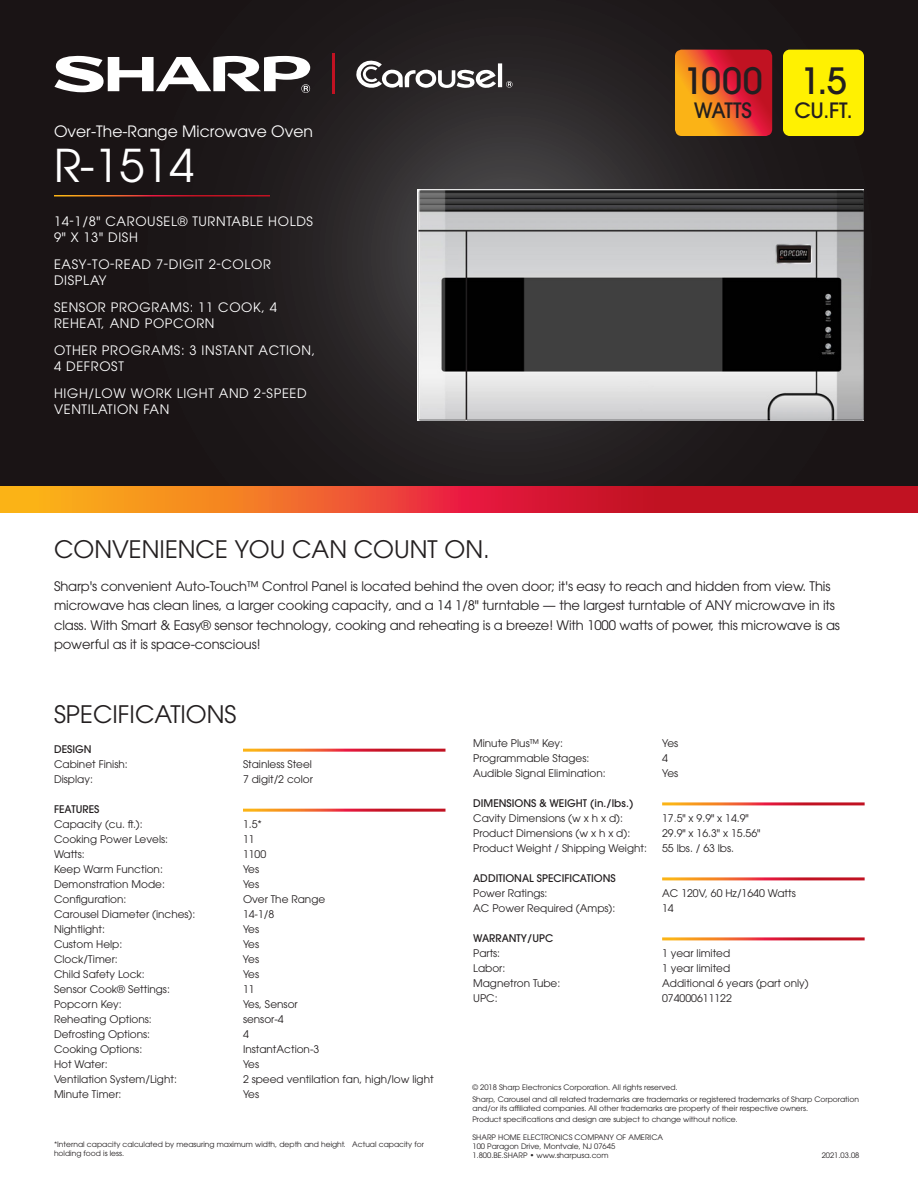
<style>
.page{position:relative;width:918px;height:1188px;background:#fff}
.page>*{position:absolute;margin:0;border:0;box-sizing:border-box;transform-origin:0 0}
.t1{font:45px "ITC Avant Garde Std";color:#fff}
.t2{font:500 36px "ITC Avant Garde Std";color:#231f20}
.Headline{font:24px "ITC Avant Garde Std";color:#231f20}
.t3{font:500 21px "ITC Avant Garde Std";letter-spacing:-.015em;color:#231f20}
.t4{font:15.6px "ITC Avant Garde Std";color:#fff}
.overview_text{font:13.2px/19.5px "ITC Avant Garde Std";letter-spacing:-.01em;color:#231f20}
.t5{font:12.9px/15.9px "ITC Avant Garde Std";letter-spacing:.05em;color:#fff}
.spec_name-value_pair{font:10.5px "ITC Avant Garde Std";color:#231f20}
.microwave_text{font:10.5px "ITC Avant Garde Std";color:#231f20}
.cooking_category_tit{font:500 10.5px "ITC Avant Garde Std";color:#231f20}
.chart_text{font:10.5px "ITC Avant Garde Std";color:#231f20}
.copyright_text{font:7.5px/9px "ITC Avant Garde Std";color:#231f20}
</style>
<div class="page">
<svg style="left:0;top:0;width:918px;height:486px;background:#211c1d"></svg>
<svg style="left:675px;top:50px;width:97px;height:86px;background:#e55926"></svg>
<div style="left:783px;top:50px;width:81px;height:86px;background:#fff101;border-radius:7px"></div>
<img style="left:417px;top:189px;width:447px;height:231px">
<svg style="left:54px;top:56px;width:256px;height:37px"></svg>
<hr style="left:333px;top:54px;width:1px;height:40px;background:#c11222">
<svg style="left:355px;top:60px;width:158px;height:29px"></svg>
<svg style="left:0;top:486px;width:918px;height:27px;background:#de4727"></svg>
<hr style="left:54px;top:195px;width:216px;height:1px;background:#fff">
<p class="t4" style="left:54px;top:121px;width:261px">Over-The-Range Microwave Oven</p>
<p class="t1" style="left:54px;top:137px;width:142px">R-1514</p>
<p class="t5" style="left:54px;top:213px;width:261px">14-1/8" CAROUSEL® TURNTABLE HOLDS<br>9" X 13" DISH</p>
<p class="t5" style="left:54px;top:256px;width:218px">EASY-TO-READ 7-DIGIT 2-COLOR<br>DISPLAY</p>
<p class="t5" style="left:54px;top:299px;width:225px">SENSOR PROGRAMS: 11 COOK, 4<br>REHEAT, AND POPCORN</p>
<p class="t5" style="left:54px;top:342px;width:263px">OTHER PROGRAMS: 3 INSTANT ACTION,<br>4 DEFROST</p>
<p class="t5" style="left:54px;top:385px;width:254px">HIGH/LOW WORK LIGHT AND 2-SPEED<br>VENTILATION FAN</p>
<p class="t2" style="left:683px;top:58px;width:81px">1000</p>
<p class="t3" style="left:694px;top:97px;width:60px">WATTS</p>
<p class="t2" style="left:800px;top:58px;width:48px">1.5</p>
<p class="t3" style="left:794px;top:97px;width:60px">CU.FT.</p>
<p class="Headline" style="left:54px;top:534px;width:437px">CONVENIENCE YOU CAN COUNT ON.</p>
<p class="overview_text" style="left:54px;top:576px;width:787px">Sharp's convenient Auto-Touch™ Control Panel is located behind the oven door; it's easy to reach and hidden from view. This microwave has clean lines, a larger cooking capacity, and a 14 1/8" turntable — the largest turntable of ANY microwave in its class. With Smart &amp; Easy® sensor technology, cooking and reheating is a breeze! With 1000 watts of power, this microwave is as powerful as it is space-conscious!</p>
<p class="Headline" style="left:54px;top:699px;width:184px">SPECIFICATIONS</p>
<p class="cooking_category_tit" style="left:54px;top:742px;width:39px">DESIGN</p>
<p class="microwave_text" style="left:54px;top:758px;width:75px">Cabinet Finish:</p>
<p class="microwave_text" style="left:243px;top:758px;width:70px">Stainless Steel</p>
<p class="microwave_text" style="left:54px;top:773px;width:40px">Display:</p>
<p class="microwave_text" style="left:243px;top:773px;width:71px">7 digit/2 color</p>
<p class="cooking_category_tit" style="left:54px;top:802px;width:47px">FEATURES</p>
<p class="spec_name-value_pair" style="left:54px;top:818px;width:90px">Capacity (cu. ft.):</p>
<p class="spec_name-value_pair" style="left:243px;top:818px;width:21px">1.5*</p>
<p class="spec_name-value_pair" style="left:54px;top:833px;width:116px">Cooking Power Levels:</p>
<p class="spec_name-value_pair" style="left:243px;top:833px;width:13px">11</p>
<p class="spec_name-value_pair" style="left:54px;top:848px;width:32px">Watts:</p>
<p class="spec_name-value_pair" style="left:243px;top:848px;width:25px">1100</p>
<p class="spec_name-value_pair" style="left:54px;top:863px;width:110px">Keep Warm Function:</p>
<p class="spec_name-value_pair" style="left:243px;top:863px;width:18px">Yes</p>
<p class="spec_name-value_pair" style="left:54px;top:878px;width:112px">Demonstration Mode:</p>
<p class="spec_name-value_pair" style="left:243px;top:878px;width:18px">Yes</p>
<p class="spec_name-value_pair" style="left:54px;top:893px;width:74px">Configuration:</p>
<p class="spec_name-value_pair" style="left:243px;top:893px;width:84px">Over The Range</p>
<p class="spec_name-value_pair" style="left:54px;top:908px;width:143px">Carousel Diameter (inches):</p>
<p class="spec_name-value_pair" style="left:243px;top:908px;width:33px">14-1/8</p>
<p class="spec_name-value_pair" style="left:54px;top:923px;width:53px">Nightlight:</p>
<p class="spec_name-value_pair" style="left:243px;top:923px;width:18px">Yes</p>
<p class="spec_name-value_pair" style="left:54px;top:938px;width:70px">Custom Help:</p>
<p class="spec_name-value_pair" style="left:243px;top:938px;width:18px">Yes</p>
<p class="spec_name-value_pair" style="left:54px;top:953px;width:65px">Clock/Timer:</p>
<p class="spec_name-value_pair" style="left:243px;top:953px;width:18px">Yes</p>
<p class="spec_name-value_pair" style="left:54px;top:968px;width:92px">Child Safety Lock:</p>
<p class="spec_name-value_pair" style="left:243px;top:968px;width:18px">Yes</p>
<p class="spec_name-value_pair" style="left:54px;top:983px;width:117px">Sensor Cook® Settings:</p>
<p class="spec_name-value_pair" style="left:243px;top:983px;width:13px">11</p>
<p class="spec_name-value_pair" style="left:54px;top:998px;width:69px">Popcorn Key:</p>
<p class="spec_name-value_pair" style="left:243px;top:998px;width:56px">Yes, Sensor</p>
<p class="spec_name-value_pair" style="left:54px;top:1013px;width:99px">Reheating Options:</p>
<p class="spec_name-value_pair" style="left:243px;top:1013px;width:42px">sensor-4</p>
<p class="spec_name-value_pair" style="left:54px;top:1028px;width:98px">Defrosting Options:</p>
<p class="spec_name-value_pair" style="left:243px;top:1028px;width:7px">4</p>
<p class="spec_name-value_pair" style="left:54px;top:1043px;width:90px">Cooking Options:</p>
<p class="spec_name-value_pair" style="left:243px;top:1043px;width:78px">InstantAction-3</p>
<p class="spec_name-value_pair" style="left:54px;top:1058px;width:55px">Hot Water:</p>
<p class="spec_name-value_pair" style="left:243px;top:1058px;width:18px">Yes</p>
<p class="spec_name-value_pair" style="left:54px;top:1073px;width:124px">Ventilation System/Light:</p>
<p class="spec_name-value_pair" style="left:243px;top:1073px;width:192px">2 speed ventilation fan, high/low light</p>
<p class="spec_name-value_pair" style="left:54px;top:1088px;width:69px">Minute Timer:</p>
<p class="spec_name-value_pair" style="left:243px;top:1088px;width:18px">Yes</p>
<p class="copyright_text" style="left:54px;top:1140px;width:371px">*Internal capacity calculated by measuring maximum width, depth and height. Actual capacity for holding food is less.</p>
<p class="spec_name-value_pair" style="left:473px;top:736px;width:92px">Minute Plus™ Key:</p>
<p class="spec_name-value_pair" style="left:662px;top:736px;width:18px">Yes</p>
<p class="spec_name-value_pair" style="left:473px;top:751px;width:118px">Programmable Stages:</p>
<p class="spec_name-value_pair" style="left:662px;top:751px;width:7px">4</p>
<p class="spec_name-value_pair" style="left:473px;top:766px;width:134px">Audible Signal Elimination:</p>
<p class="spec_name-value_pair" style="left:662px;top:766px;width:18px">Yes</p>
<p class="cooking_category_tit" style="left:473px;top:796px;width:162px">DIMENSIONS &amp; WEIGHT (in./lbs.)</p>
<p class="microwave_text" style="left:473px;top:811px;width:151px">Cavity Dimensions (w x h x d):</p>
<p class="microwave_text" style="left:662px;top:811px;width:88px">17.5" x 9.9" x 14.9"</p>
<p class="microwave_text" style="left:473px;top:826px;width:159px">Product Dimensions (w x h x d):</p>
<p class="microwave_text" style="left:662px;top:826px;width:100px">29.9" x 16.3" x 15.56"</p>
<p class="microwave_text" style="left:473px;top:841px;width:175px">Product Weight / Shipping Weight:</p>
<p class="microwave_text" style="left:662px;top:841px;width:73px">55 lbs. / 63 lbs.</p>
<p class="cooking_category_tit" style="left:473px;top:871px;width:144px">ADDITIONAL SPECIFICATIONS</p>
<p class="microwave_text" style="left:473px;top:886px;width:76px">Power Ratings:</p>
<p class="microwave_text" style="left:662px;top:886px;width:135px">AC 120V, 60 Hz/1640 Watts</p>
<p class="microwave_text" style="left:473px;top:901px;width:144px">AC Power Required (Amps):</p>
<p class="microwave_text" style="left:662px;top:901px;width:13px">14</p>
<p class="cooking_category_tit" style="left:473px;top:931px;width:82px">WARRANTY/UPC</p>
<p class="microwave_text" style="left:473px;top:946px;width:29px">Parts:</p>
<p class="microwave_text" style="left:662px;top:946px;width:70px">1 year limited</p>
<p class="microwave_text" style="left:473px;top:961px;width:34px">Labor:</p>
<p class="microwave_text" style="left:662px;top:961px;width:70px">1 year limited</p>
<p class="microwave_text" style="left:473px;top:976px;width:89px">Magnetron Tube:</p>
<p class="microwave_text" style="left:662px;top:976px;width:148px">Additional 6 years (part only)</p>
<p class="chart_text" style="left:473px;top:991px;width:26px">UPC:</p>
<p class="chart_text" style="left:662px;top:991px;width:71px">074000611122</p>
<p class="copyright_text" style="left:472px;top:1083px;width:207px">© 2018 Sharp Electronics Corporation. All rights reserved.</p>
<p class="copyright_text" style="left:472px;top:1094px;width:388px">Sharp, Carousel and all related trademarks are trademarks or registered trademarks of Sharp Corporation and/or its affiliated companies. All other trademarks are property of their respective owners.</p>
<p class="copyright_text" style="left:472px;top:1115px;width:267px">Product specifications and design are subject to change without notice.</p>
<p class="copyright_text" style="left:472px;top:1133px;width:192px">SHARP HOME ELECTRONICS COMPANY OF AMERICA<br>100 Paragon Drive, Montvale, NJ 07645<br>1.800.BE.SHARP • www.sharpusa.com</p>
<p class="copyright_text" style="left:822px;top:1151px;width:39px">2021.03.08</p>
</div>
